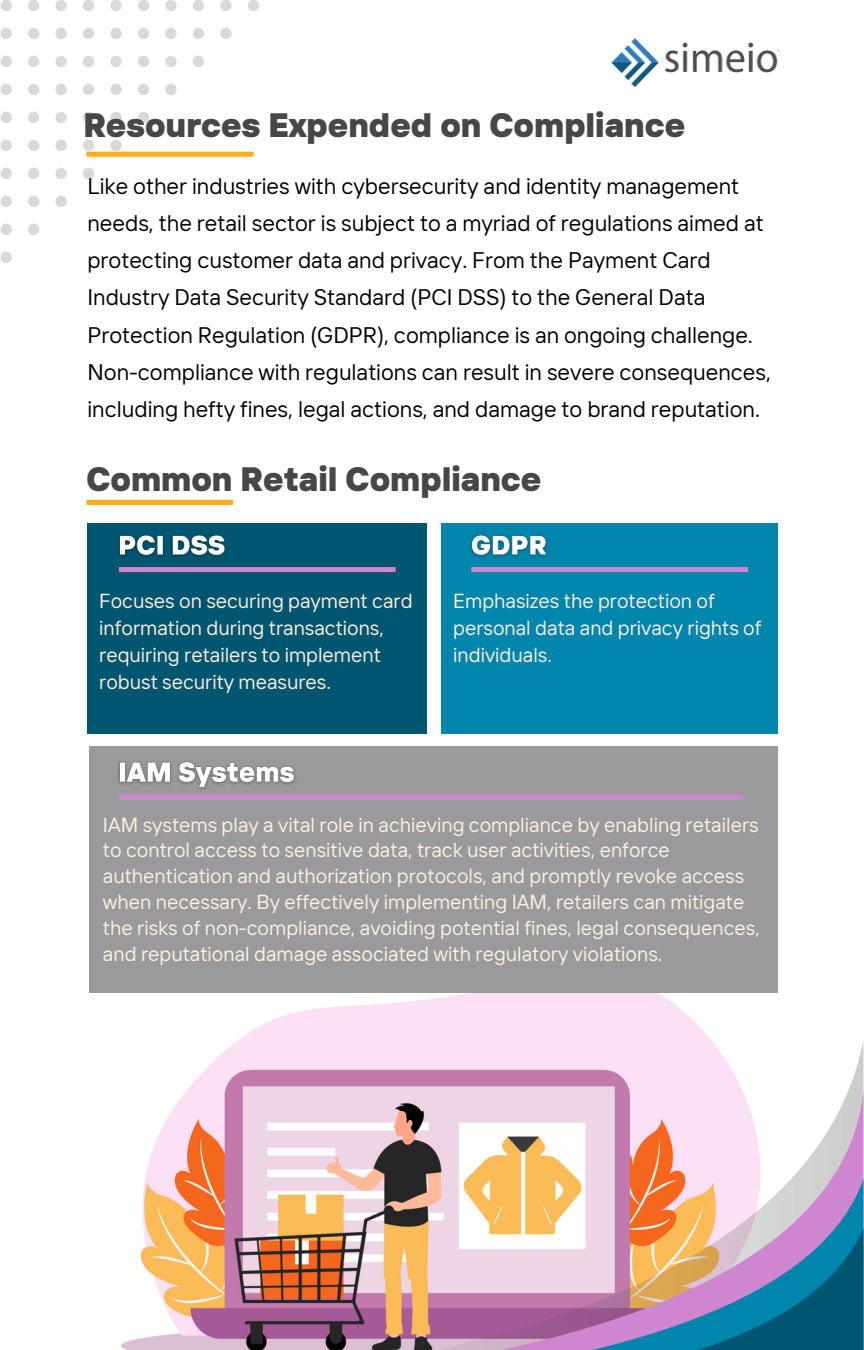
<style>
.page{position:relative;width:864px;height:1350px;background:#fff}
.page>*{position:absolute;margin:0;border:0;box-sizing:border-box;transform-origin:0 0}
.t1{font:900 33.75px "TT Interfaces";color:#474749}
.t2{font:22.5px/37.1px "TT Interfaces";color:#000}
.t3{font:20.25px/25.9px "TT Interfaces";color:#fff1df}
</style>
<div class="page">
<svg style="left:248px;top:0;width:11px;height:11px"></svg>
<svg style="left:220px;top:0;width:12px;height:11px"></svg>
<svg style="left:220px;top:28px;width:12px;height:11px"></svg>
<svg style="left:193px;top:0;width:11px;height:11px"></svg>
<svg style="left:193px;top:28px;width:11px;height:11px"></svg>
<svg style="left:193px;top:56px;width:11px;height:11px"></svg>
<svg style="left:165px;top:0;width:12px;height:11px"></svg>
<svg style="left:165px;top:28px;width:12px;height:11px"></svg>
<svg style="left:165px;top:56px;width:12px;height:11px"></svg>
<svg style="left:165px;top:84px;width:12px;height:11px"></svg>
<svg style="left:138px;top:0;width:11px;height:11px"></svg>
<svg style="left:138px;top:28px;width:11px;height:11px"></svg>
<svg style="left:138px;top:56px;width:11px;height:11px"></svg>
<svg style="left:138px;top:84px;width:11px;height:11px"></svg>
<svg style="left:138px;top:112px;width:11px;height:11px"></svg>
<svg style="left:110px;top:0;width:12px;height:11px"></svg>
<svg style="left:110px;top:28px;width:12px;height:11px"></svg>
<svg style="left:110px;top:56px;width:12px;height:11px"></svg>
<svg style="left:110px;top:84px;width:12px;height:11px"></svg>
<svg style="left:110px;top:112px;width:12px;height:11px"></svg>
<svg style="left:110px;top:140px;width:12px;height:11px"></svg>
<svg style="left:83px;top:0;width:11px;height:11px"></svg>
<svg style="left:83px;top:28px;width:11px;height:11px"></svg>
<svg style="left:83px;top:56px;width:11px;height:11px"></svg>
<svg style="left:83px;top:84px;width:11px;height:11px"></svg>
<svg style="left:83px;top:112px;width:11px;height:11px"></svg>
<svg style="left:83px;top:140px;width:11px;height:11px"></svg>
<svg style="left:83px;top:168px;width:11px;height:11px"></svg>
<svg style="left:55px;top:0;width:12px;height:11px"></svg>
<svg style="left:55px;top:28px;width:12px;height:11px"></svg>
<svg style="left:55px;top:56px;width:12px;height:11px"></svg>
<svg style="left:55px;top:84px;width:12px;height:11px"></svg>
<svg style="left:55px;top:112px;width:12px;height:11px"></svg>
<svg style="left:55px;top:140px;width:12px;height:11px"></svg>
<svg style="left:55px;top:168px;width:12px;height:11px"></svg>
<svg style="left:55px;top:196px;width:12px;height:11px"></svg>
<svg style="left:28px;top:0;width:11px;height:11px"></svg>
<svg style="left:28px;top:28px;width:11px;height:11px"></svg>
<svg style="left:28px;top:56px;width:11px;height:11px"></svg>
<svg style="left:28px;top:84px;width:11px;height:11px"></svg>
<svg style="left:28px;top:112px;width:11px;height:11px"></svg>
<svg style="left:28px;top:140px;width:11px;height:11px"></svg>
<svg style="left:28px;top:168px;width:11px;height:11px"></svg>
<svg style="left:28px;top:196px;width:11px;height:11px"></svg>
<svg style="left:28px;top:224px;width:11px;height:11px"></svg>
<svg style="left:1px;top:0;width:11px;height:11px"></svg>
<svg style="left:1px;top:28px;width:11px;height:11px"></svg>
<svg style="left:1px;top:56px;width:11px;height:11px"></svg>
<svg style="left:1px;top:84px;width:11px;height:11px"></svg>
<svg style="left:1px;top:112px;width:11px;height:11px"></svg>
<svg style="left:1px;top:140px;width:11px;height:11px"></svg>
<svg style="left:1px;top:168px;width:11px;height:11px"></svg>
<svg style="left:1px;top:196px;width:11px;height:11px"></svg>
<svg style="left:1px;top:224px;width:11px;height:11px"></svg>
<svg style="left:1px;top:252px;width:11px;height:11px"></svg>
<svg style="left:186px;top:1040px;width:677px;height:51px;fill:#fce0f5"></svg>
<svg style="left:121px;top:1091px;width:742px;height:259px"></svg>
<svg style="left:140px;top:1179px;width:723px;height:171px"></svg>
<svg style="left:393px;top:1229px;width:470px;height:121px"></svg>
<img style="left:611px;top:39px;width:167px;height:47px">
<div style="left:86px;top:152px;width:167px;height:5px;background:#fbad18"></div>
<div style="left:86px;top:500px;width:147px;height:5px;background:#fbad18"></div>
<div style="left:87px;top:524px;width:340px;height:210px;background:#005670"></div>
<div style="left:441px;top:524px;width:337px;height:210px;background:#0085ad"></div>
<div style="left:89px;top:746px;width:689px;height:247px;background:#9a9a9c"></div>
<div style="left:119px;top:567px;width:277px;height:5px;background:#cf86d1"></div>
<div style="left:119px;top:795px;width:624px;height:5px;background:#cf86d1"></div>
<div style="left:471px;top:567px;width:277px;height:5px;background:#cf86d1"></div>
<img style="left:119px;top:535px;width:106px;height:22px">
<img style="left:118px;top:761px;width:185px;height:34px">
<img style="left:470px;top:535px;width:77px;height:23px">
<p class="t1" style="left:83px;top:110px;width:604px">Resources Expended on Compliance</p>
<p class="t2" style="left:87px;top:169px;width:685px">Like other industries with cybersecurity and identity management needs, the retail sector is subject to a myriad of regulations aimed at protecting customer data and privacy. From the Payment Card Industry Data Security Standard (PCI DSS) to the General Data Protection Regulation (GDPR), compliance is an ongoing challenge.<br>Non-compliance with regulations can result in severe consequences, including hefty fines, legal actions, and damage to brand reputation.</p>
<p class="t1" style="left:86px;top:464px;width:457px">Common Retail Compliance</p>
<p class="t3" style="left:99px;top:589px;width:315px;line-height:27px">Focuses on securing payment card information during transactions, requiring retailers to implement robust security measures.</p>
<p class="t3" style="left:453px;top:589px;width:310px;line-height:27px">Emphasizes the protection of personal data and privacy rights of individuals.</p>
<p class="t3" style="left:103px;top:813px;width:658px">IAM systems play a vital role in achieving compliance by enabling retailers to control access to sensitive data, track user activities, enforce authentication and authorization protocols, and promptly revoke access when necessary. By effectively implementing IAM, retailers can mitigate the risks of non-compliance, avoiding potential fines, legal consequences, and reputational damage associated with regulatory violations.</p>
</div>
